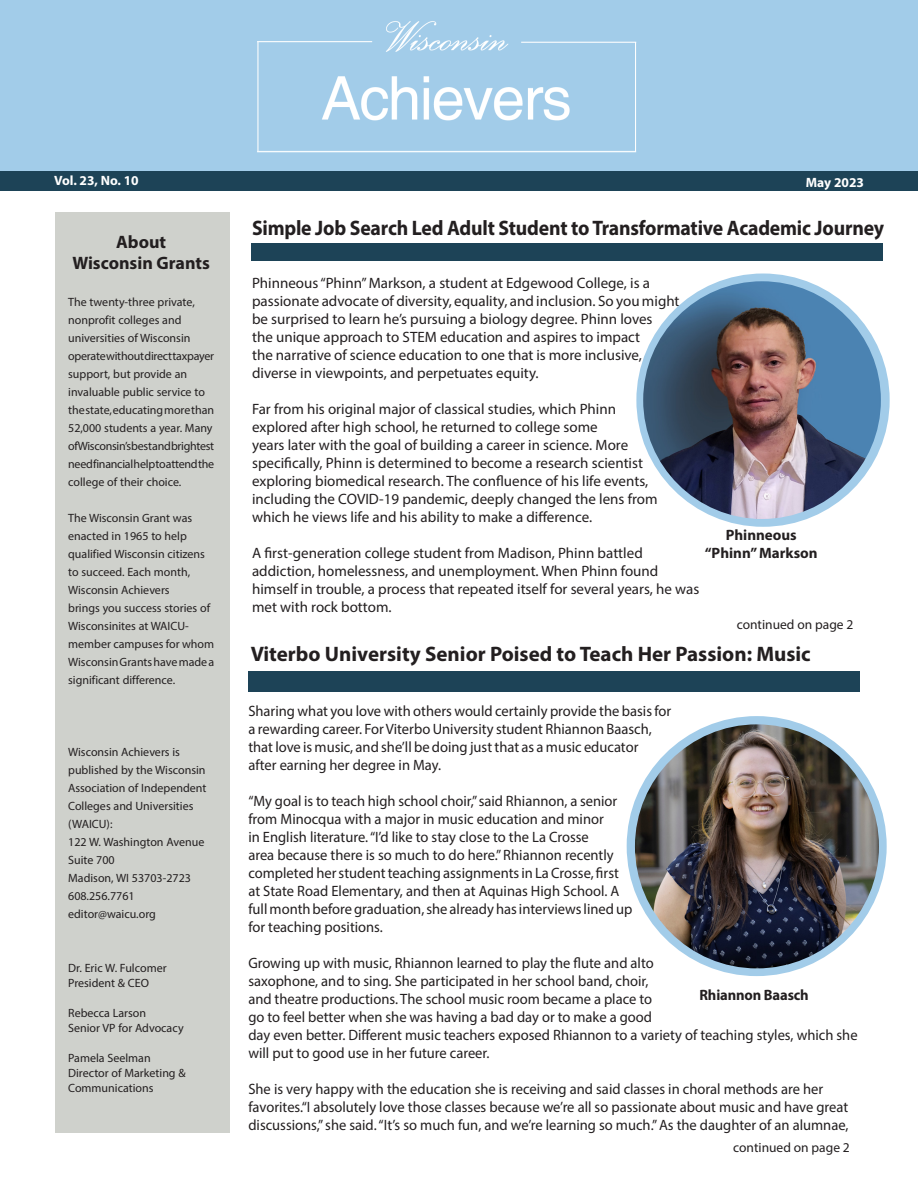
<style>
.page{position:relative;width:918px;height:1188px;background:#fff}
.page>*{position:absolute;margin:0;border:0;box-sizing:border-box;transform-origin:0 0}
.t1{font:700 21px "Myriad Pro";letter-spacing:-.01em;color:#231f20;scale:.94 1}
.t2{font:700 21px "Myriad Pro";letter-spacing:-.01em;color:#231f20}
.t3{font:700 18px "Myriad Pro";color:#231f20}
.new_berk{font:15px/18px "Myriad Pro";color:#231f20}
.new_berk-2{font:700 15px/18px "Myriad Pro";color:#231f20;text-align:center}
.name{font:700 15px "Myriad Pro";letter-spacing:-.01em;color:#231f20}
.t4{font:13.5px "Myriad Pro";color:#231f20}
.t5{font:700 13.5px "Myriad Pro";color:#fff}
.t6{font:12px/18px "Myriad Pro";color:#231f20}
</style>
<div class="page">
<div style="left:0;top:171px;width:918px;height:20px;background:#1d4357"></div>
<div style="left:55px;top:212px;width:175px;height:921px;background:#cfd1cc"></div>
<div style="left:251px;top:243px;width:631px;height:18px;background:#1d4357"></div>
<div style="left:249px;top:671px;width:611px;height:21px;background:#1d4357"></div>
<div style="left:0;top:0;width:918px;height:171px;background:#a2cce9"></div>
<div style="left:627px;top:716px;width:260px;height:260px;background:#a2cce9;border-radius:50%"></div>
<img style="left:635px;top:724px;width:244px;height:244px;border-radius:122px">
<div style="left:636px;top:274px;width:254px;height:253px;background:#a2cce9;border-radius:50%"></div>
<img style="left:643px;top:281px;width:238px;height:238px;border-radius:119px">
<p class="t5" style="left:54px;top:172px;width:86px">Vol. 23, No. 10</p>
<p class="t5" style="left:806px;top:173px;width:60px">May 2023</p>
<p class="t3" style="left:116px;top:230px;width:52px">About</p>
<p class="t3" style="left:73px;top:251px;width:139px">Wisconsin Grants</p>
<p class="t6" style="left:68px;top:293px;width:148px">The twenty-three private, nonprofit colleges and universities of Wisconsin operate without direct taxpayer support, but provide an invaluable public service to the state, educating more than<br>52,000 students a year. Many of Wisconsin’s best and brightest need financial help to attend the college of their choice.</p>
<p class="t6" style="left:68px;top:509px;width:148px">The Wisconsin Grant was enacted in 1965 to help qualified Wisconsin citizens to succeed. Each month,<br>Wisconsin Achievers<br>brings you success stories of<br>Wisconsinites at WAICU&shy;member campuses for whom<br>Wisconsin Grants have made a significant difference.</p>
<p class="t6" style="left:68px;top:743px;width:140px">Wisconsin Achievers is published by the Wisconsin<br>Association of Independent<br>Colleges and Universities (WAICU):</p>
<p class="t6" style="left:68px;top:833px;width:138px">122 W. Washington Avenue</p>
<p class="t6" style="left:68px;top:851px;width:48px">Suite 700</p>
<p class="t6" style="left:68px;top:869px;width:124px">Madison, WI 53703-2723</p>
<p class="t6" style="left:68px;top:887px;width:68px">608.256.7761</p>
<p class="t6" style="left:68px;top:905px;width:89px">editor@waicu.org</p>
<p class="t6" style="left:68px;top:959px;width:100px">Dr. Eric W. Fulcomer</p>
<p class="t6" style="left:68px;top:974px;width:82px">President &amp; CEO</p>
<p class="t6" style="left:68px;top:1004px;width:79px">Rebecca Larson</p>
<p class="t6" style="left:68px;top:1019px;width:117px">Senior VP for Advocacy</p>
<p class="t6" style="left:68px;top:1049px;width:84px">Pamela Seelman</p>
<p class="t6" style="left:68px;top:1065px;width:119px;line-height:15px">Director of Marketing &amp;<br>Communications</p>
<h1 class="t1" style="left:252px;top:214px;width:674px">Simple Job Search Led Adult Student to Transformative Academic Journey</h1>
<p class="new_berk" style="left:252px;top:274px;width:429px">Phinneous “Phinn” Markson, a student at Edgewood College, is a passionate advocate of diversity, equality, and inclusion. So you might be surprised to learn he’s pursuing a biology degree. Phinn loves<br>the unique approach to STEM education and aspires to impact<br>the narrative of science education to one that is more inclusive, diverse in viewpoints, and perpetuates equity.</p>
<p class="new_berk" style="left:252px;top:400px;width:407px">Far from his original major of classical studies, which Phinn explored after high school, he returned to college some<br>years later with the goal of building a career in science. More specifically, Phinn is determined to become a research scientist exploring biomedical research. The confluence of his life events, including the COVID-19 pandemic, deeply changed the lens from which he views life and his ability to make a difference.</p>
<p class="new_berk" style="left:252px;top:544px;width:449px">A first-generation college student from Madison, Phinn battled addiction, homelessness, and unemployment. When Phinn found himself in trouble, a process that repeated itself for several years, he was</p>
<p class="new_berk" style="left:252px;top:598px;width:141px">met with rock bottom.</p>
<p class="new_berk-2" style="left:705px;top:526px;width:114px">Phinneous “Phinn” Markson</p>
<p class="t4" style="left:737px;top:616px;width:118px">continued on page 2</p>
<h1 class="t2" style="left:251px;top:640px;width:562px">Viterbo University Senior Poised to Teach Her Passion: Music</h1>
<p class="new_berk" style="left:248px;top:702px;width:424px">Sharing what you love with others would certainly provide the basis for a rewarding career. For Viterbo University student Rhiannon Baasch, that love is music, and she’ll be doing just that as a music educator<br>after earning her degree in May.</p>
<p class="new_berk" style="left:248px;top:792px;width:385px">“My goal is to teach high school choir,” said Rhiannon, a senior from Minocqua with a major in music education and minor<br>in English literature. “I’d like to stay close to the La Crosse<br>area because there is so much to do here.” Rhiannon recently completed her student teaching assignments in La Crosse, first at State Road Elementary, and then at Aquinas High School. A full month before graduation, she already has interviews lined up for teaching positions.</p>
<p class="new_berk" style="left:248px;top:954px;width:611px">Growing up with music, Rhiannon learned to play the flute and alto<br>saxophone, and to sing. She participated in her school band, choir,<br>and theatre productions. The school music room became a place to<br>go to feel better when she was having a bad day or to make a good<br>day even better. Different music teachers exposed Rhiannon to a variety of teaching styles, which she will put to good use in her future career.</p>
<p class="new_berk" style="left:248px;top:1080px;width:602px">She is very happy with the education she is receiving and said classes in choral methods are her favorites.“I absolutely love those classes because we’re all so passionate about music and have great discussions,” she said. “It’s so much fun, and we’re learning so much.” As the daughter of an alumnae,</p>
<p class="name" style="left:699px;top:985px;width:111px">Rhiannon Baasch</p>
<p class="t4" style="left:733px;top:1139px;width:118px">continued on page 2</p>
</div>
